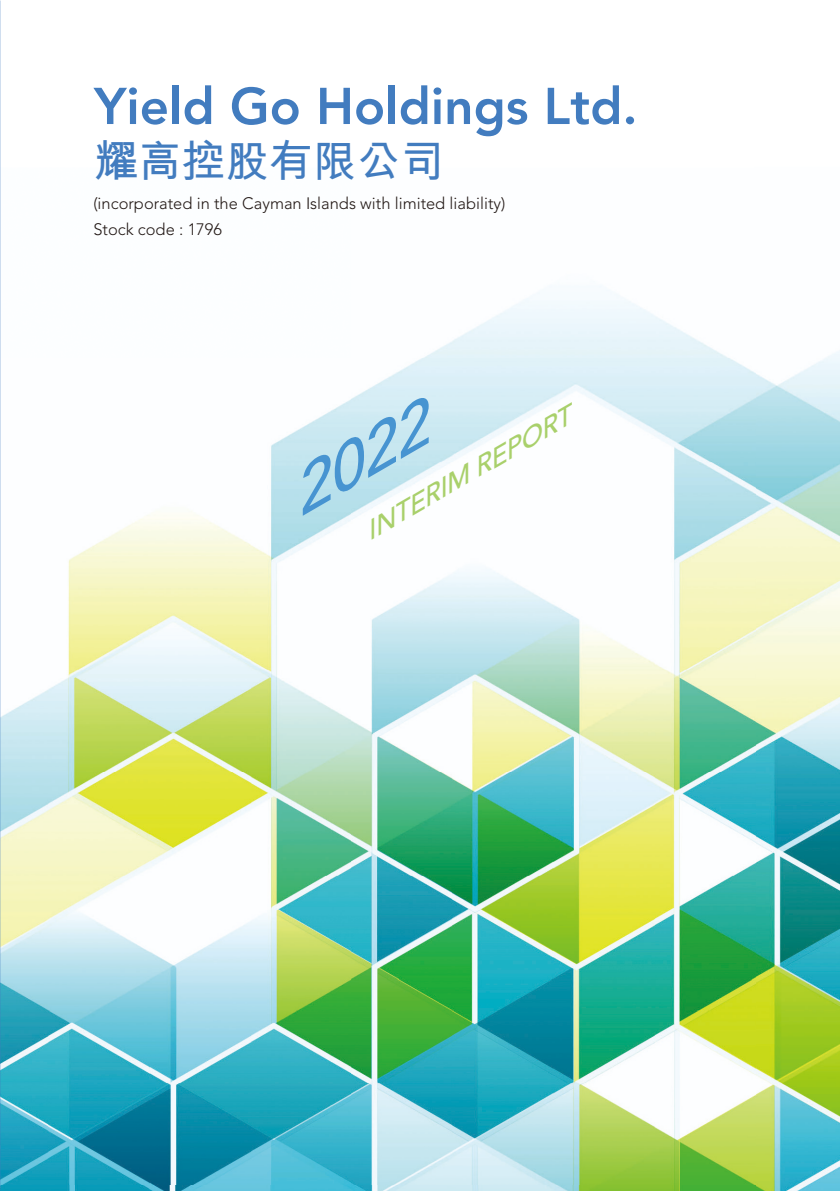
<style>
.page{position:relative;width:840px;height:1191px;background:#fff}
.page>*{position:absolute;margin:0;border:0;box-sizing:border-box;transform-origin:0 0}
.t1{font:italic 500 59.8px "Avenir LT Std";color:#4794d1;scale:1.16 1}
.t2{font:800 51.2px "Avenir LT Std";color:#427cbf}
.t3{font:44px "M Hei HK Bold B5 pc H";color:#427cbf}
.t4{font:italic 500 25.2px "Avenir LT Std";color:#a9d06b;scale:1.16 1}
.t5{font:300 16.4px/25.6px "Avenir LT Std";color:#231916}
.s1{font-size:43.2px}
</style>
<div class="page">
<img style="left:0;top:0;width:839px;height:1191px">
<h2 class="t2" style="left:94px;top:76px;width:544px">Yield Go Holdings Ltd.</h2>
<h3 class="t3" style="left:94px;top:129px;width:351px">耀<span class="s1">高</span>控<span class="s1">股</span>有<span class="s1">限</span>公<span class="s1">司</span></h3>
<p class="t5" style="left:93px;top:191px;width:413px">(incorporated in the Cayman Islands with limited liability)<br>Stock code : 1796</p>
<h1 class="t1" style="left:272px;top:469px;width:132px;rotate:-30deg">2022</h1>
<h3 class="t4" style="left:357px;top:520px;width:203px;rotate:-30deg">INTERIM REPORT</h3>
</div>
